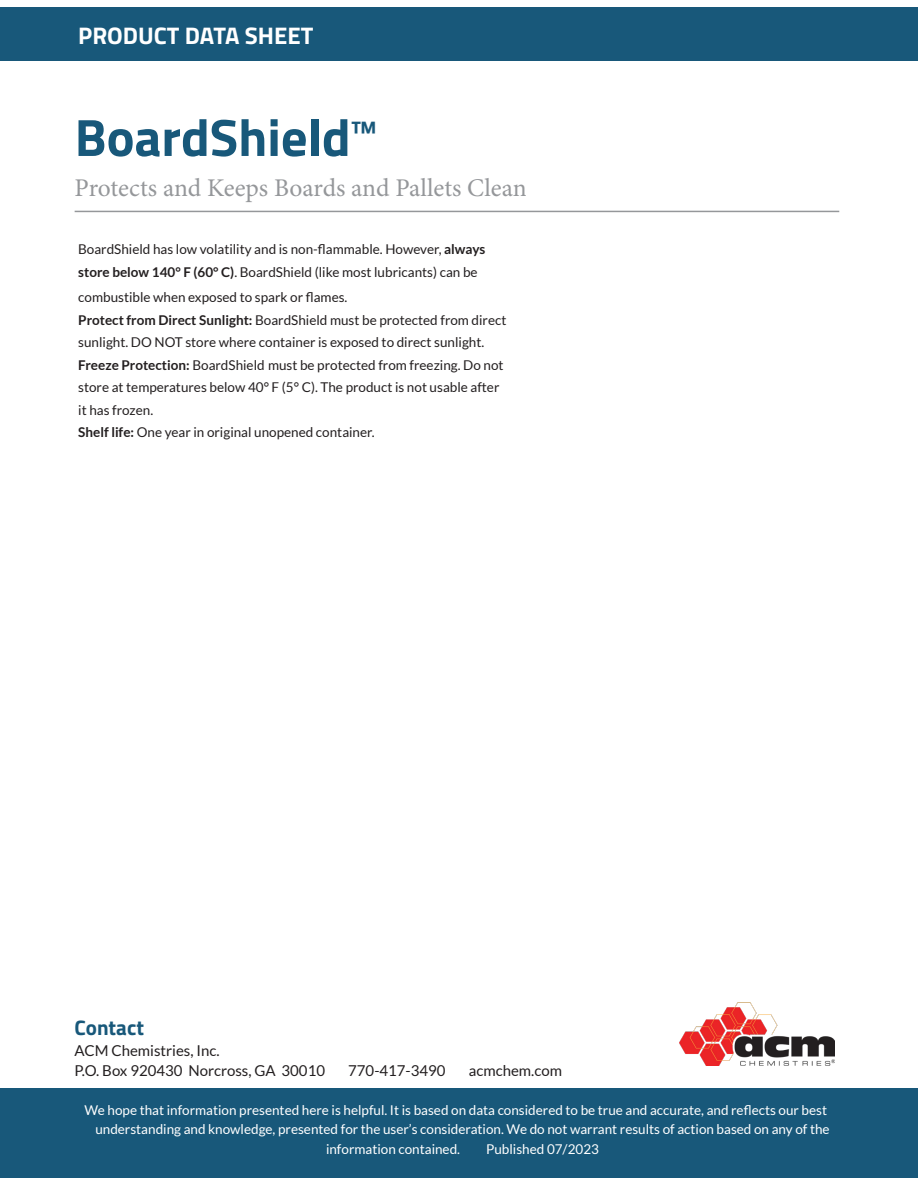
<style>
.page{position:relative;width:918px;height:1188px;background:#fff}
.page>*{position:absolute;margin:0;border:0;box-sizing:border-box;transform-origin:0 0}
.t1{font:700 52.5px "Titillium Web";color:#18587a}
.t2{font:25.5px "Minion Pro";color:#95979a}
.t3{font:700 24px "Titillium Web";color:#fff}
.t4{font:700 21px "Titillium Web";color:#18587a}
.t5{font:15px/19.5px "Lato";color:#231f20}
.t6{font:13.5px/22.5px "Lato";color:#231f20}
.t7{font:13.5px "Lato";color:#fff}
.s1{font-weight:700}
</style>
<div class="page">
<div style="left:0;top:8px;width:918px;height:54px;background:#18587a"></div>
<hr style="left:75px;top:211px;width:764px;height:1px;background:#95979a">
<div style="left:0;top:1088px;width:918px;height:90px;background:#18587a"></div>
<img style="left:679px;top:1003px;width:156px;height:63px">
<h3 class="t3" style="left:78px;top:17px;width:237px">PRODUCT DATA SHEET</h3>
<h1 class="t1" style="left:75px;top:97px;width:305px">BoardShield<sup>™</sup></h1>
<h2 class="t2" style="left:75px;top:171px;width:454px">Protects and Keeps Boards and Pallets Clean</h2>
<p class="t6" style="left:78px;top:238px;width:409px">BoardShield has low volatility and is non-flammable. However, <span class="s1">always store below 140° F (60° C)</span>. BoardShield (like most lubricants) can be</p>
<p class="t6" style="left:78px;top:286px;width:430px">combustible when exposed to spark or flames.<br><span class="s1">Protect from Direct Sunlight:</span> BoardShield must be protected from direct sunlight. DO NOT store where container is exposed to direct sunlight.<br><span class="s1">Freeze Protection:</span> BoardShield must be protected from freezing. Do not store at temperatures below 40° F (5° C). The product is not usable after it has frozen.<br><span class="s1">Shelf life:</span> One year in original unopened container.</p>
<h3 class="t4" style="left:75px;top:1012px;width:71px">Contact</h3>
<p class="t5" style="left:75px;top:1041px;width:252px">ACM Chemistries, Inc.<br>P.O. Box 920430 Norcross, GA 30010</p>
<p class="t5" style="left:348px;top:1060px;width:99px">770-417-3490</p>
<p class="t5" style="left:469px;top:1060px;width:95px">acmchem.com</p>
<p class="t7" style="left:84px;top:1102px;width:744px">We hope that information presented here is helpful. It is based on data considered to be true and accurate, and reflects our best</p>
<p class="t7" style="left:95px;top:1122px;width:736px">understanding and knowledge, presented for the user’s consideration. We do not warrant results of action based on any of the</p>
<p class="t7" style="left:326px;top:1141px;width:136px">information contained.</p>
<p class="t7" style="left:486px;top:1141px;width:114px">Published 07/2023</p>
</div>
